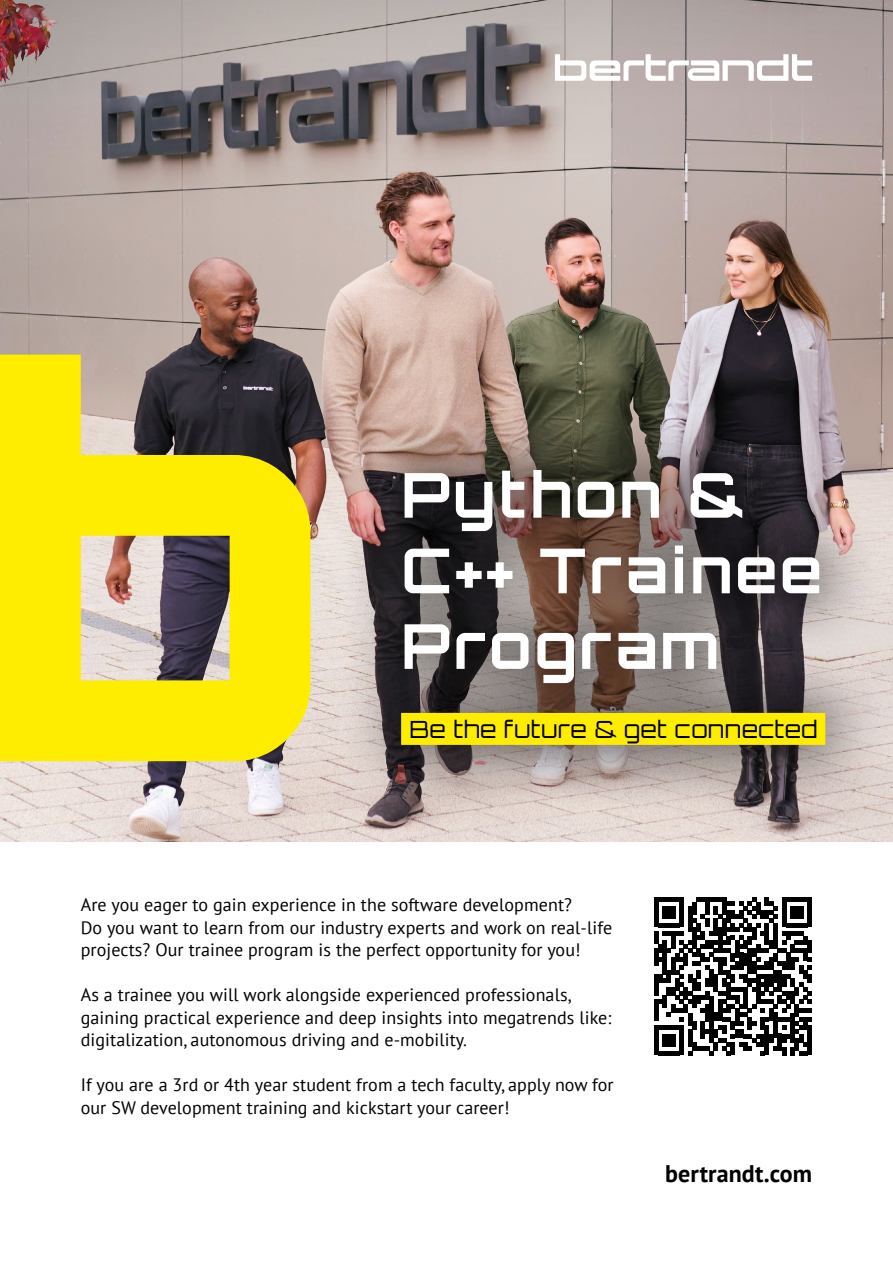
<style>
.page{position:relative;width:893px;height:1263px;background:#fff}
.page>*{position:absolute;margin:0;border:0;box-sizing:border-box;transform-origin:0 0}
.t1{font:700 61.95px/75.6px "Orbitron";letter-spacing:.05em;color:#fff}
.t2{font:700 24px "PT Sans";letter-spacing:.005em;color:#000}
.t3{font:23.7px "Orbitron";letter-spacing:.02em;color:#000}
.t4{font:18px/22.5px "PT Sans";letter-spacing:.005em;color:#000}
</style>
<div class="page">
<img style="left:0;top:0;width:893px;height:842px">
<hr style="left:654px;top:897px;width:4px;height:30px;background:#000">
<hr style="left:654px;top:931px;width:4px;height:13px;background:#000">
<hr style="left:654px;top:948px;width:4px;height:18px;background:#000">
<hr style="left:654px;top:974px;width:4px;height:21px;background:#000">
<hr style="left:654px;top:1000px;width:4px;height:21px;background:#000">
<hr style="left:654px;top:1025px;width:4px;height:30px;background:#000">
<svg style="left:658px;top:897px;width:154px;height:158px"></svg>
<div style="left:807px;top:1025px;width:5px;height:30px;background:#000"></div>
<div style="left:337px;top:407px;width:552px;height:403px;background:#000;opacity:.65"></div>
<div style="left:401px;top:713px;width:424px;height:32px;background:#ffed00"></div>
<svg style="left:0;top:355px;width:310px;height:406px;background:#d0c12a"></svg>
<svg style="left:555px;top:54px;width:257px;height:27px"></svg>
<h1 class="t1" style="left:401px;top:457px;width:423px">Python &amp;<br>C++ Trainee<br>Program</h1>
<h3 class="t3" style="left:409px;top:714px;width:410px">Be the future &amp; get connected</h3>
<p class="t4" style="left:81px;top:893px;width:533px">Are you eager to gain experience in the software development?<br>Do you want to learn from our industry experts and work on real-life projects? Our trainee program is the perfect opportunity for you!</p>
<p class="t4" style="left:81px;top:983px;width:532px">As a trainee you will work alongside experienced professionals, gaining practical experience and deep insights into megatrends like: digitalization, autonomous driving and e-mobility.</p>
<p class="t4" style="left:81px;top:1073px;width:534px">If you are a 3rd or 4th year student from a tech faculty, apply now for our SW development training and kickstart your career!</p>
<h2 class="t2" style="left:665px;top:1158px;width:149px">bertrandt.com</h2>
</div>
